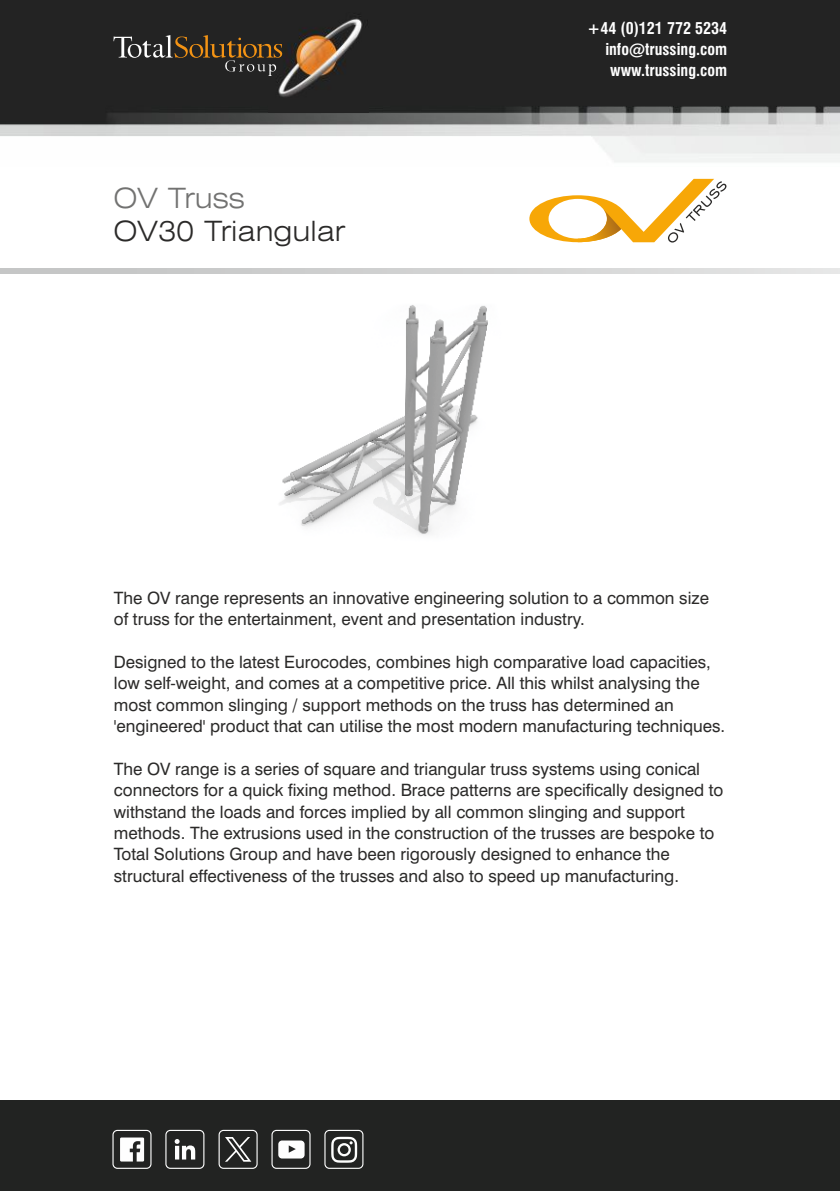
<style>
.page{position:relative;width:840px;height:1191px;background:#fff}
.page>*{position:absolute;margin:0;border:0;box-sizing:border-box;transform-origin:0 0}
.t1{font:300 expanded 28px "Swiss 721 BT";color:#2b2a29}
.t2{font:300 expanded 28px "Swiss 721 BT";color:#727271}
.t3{font:17px/21.4px "Swiss 721 BT";color:#2b2a29}
.t4{font:700 condensed 16px/21.2px "Swiss 721 BT";color:#fefefe;text-align:right}
</style>
<div class="page">
<img style="left:0;top:0;width:839px;height:162px">
<img style="left:269px;top:12px;width:99px;height:100px">
<svg style="left:113px;top:35px;width:170px;height:41px;background:#41392f"></svg>
<svg style="left:529px;top:179px;width:197px;height:64px"></svg>
<svg style="left:0;top:269px;width:839px;height:5px;background:#d2d2d2"></svg>
<div style="left:0;top:1100px;width:839px;height:91px;background:#222322"></div>
<div style="left:218px;top:1129px;width:39px;height:39px;border:1px solid #fefefe;border-radius:4px"></div>
<svg style="left:225px;top:1137px;width:26px;height:24px"></svg>
<div style="left:112px;top:1129px;width:39px;height:39px;border:1px solid #fefefe;border-radius:4px"></div>
<div style="left:165px;top:1129px;width:39px;height:39px;border:1px solid #fefefe;border-radius:4px"></div>
<div style="left:271px;top:1129px;width:39px;height:39px;border:1px solid #fefefe;border-radius:4px"></div>
<div style="left:324px;top:1129px;width:39px;height:39px;border:1px solid #fefefe;border-radius:4px"></div>
<svg style="left:331px;top:1136px;width:26px;height:26px"></svg>
<svg style="left:278px;top:1140px;width:26px;height:18px"></svg>
<svg style="left:174px;top:1139px;width:21px;height:20px"></svg>
<svg style="left:120px;top:1137px;width:24px;height:24px"></svg>
<img style="left:279px;top:305px;width:209px;height:230px">
<h1 class="t2" style="left:113px;top:186px;width:132px">OV Truss</h1>
<h1 class="t1" style="left:113px;top:220px;width:233px">OV30 Triangular</h1>
<p class="t4" style="left:586px;top:19px;width:141px">+44 (0)121 772 5234 info@trussing.com www.trussing.com</p>
<p class="t3" style="left:114px;top:588px;width:596px">The OV range represents an innovative engineering solution to a common size of truss for the entertainment, event and presentation industry.</p>
<p class="t3" style="left:114px;top:652px;width:612px">Designed to the latest Eurocodes, combines high comparative load capacities, low self-weight, and comes at a competitive price. All this whilst analysing the most common slinging / support methods on the truss has determined an 'engineered' product that can utilise the most modern manufacturing techniques.</p>
<p class="t3" style="left:114px;top:759px;width:610px">The OV range is a series of square and triangular truss systems using conical connectors for a quick fixing method. Brace patterns are specifically designed to withstand the loads and forces implied by all common slinging and support methods. The extrusions used in the construction of the trusses are bespoke to Total Solutions Group and have been rigorously designed to enhance the structural effectiveness of the trusses and also to speed up manufacturing.</p>
</div>
